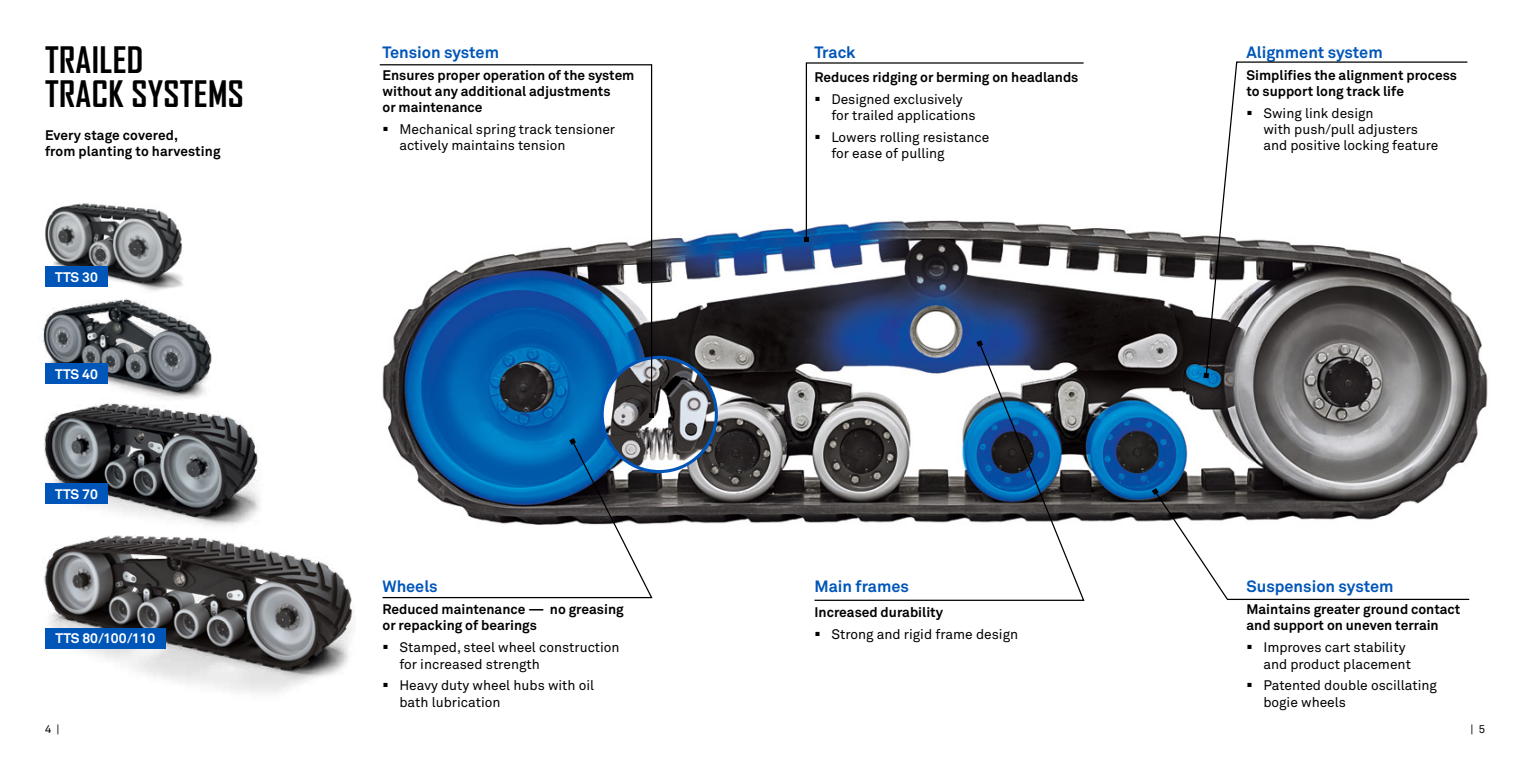
<style>
.page{position:relative;width:1530px;height:765px;background:#fff}
.page>*{position:absolute;margin:0;border:0;box-sizing:border-box;transform-origin:0 0}
.t1{font:700 35px/33.8px "Agency FB";letter-spacing:.01em;color:#000}
.t2{font:700 16.25px "Akkurat Office";color:#0055b8}
.t3{font:13.75px/16.2px "Akkurat Office";color:#000}
.t4{font:700 13.75px/16.2px "Akkurat Office";color:#000}
.t5{font:700 13.75px "Akkurat Office";color:#fff}
.t6{font:11.25px "Akkurat Office";color:#000}
</style>
<div class="page">
<img style="left:388px;top:228px;width:1100px;height:296px">
<svg style="left:382px;top:438px;width:272px;height:161px"></svg>
<svg style="left:805px;top:62px;width:280px;height:179px"></svg>
<svg style="left:804px;top:237px;width:5px;height:5px"></svg>
<svg style="left:1205px;top:61px;width:264px;height:316px"></svg>
<svg style="left:1204px;top:373px;width:5px;height:5px"></svg>
<svg style="left:1152px;top:488px;width:319px;height:112px"></svg>
<svg style="left:813px;top:342px;width:272px;height:259px"></svg>
<svg style="left:976px;top:340px;width:7px;height:7px"></svg>
<img style="left:45px;top:203px;width:138px;height:69px">
<img style="left:43px;top:272px;width:169px;height:105px">
<img style="left:44px;top:535px;width:311px;height:158px">
<img style="left:44px;top:377px;width:216px;height:150px">
<div style="left:45px;top:266px;width:63px;height:21px;background:#0055b8"></div>
<div style="left:45px;top:364px;width:63px;height:20px;background:#0055b8"></div>
<div style="left:45px;top:483px;width:63px;height:21px;background:#0055b8"></div>
<div style="left:45px;top:628px;width:121px;height:20px;background:#0055b8"></div>
<img style="left:602px;top:357px;width:114px;height:115px;border-radius:57px">
<div style="left:601px;top:356px;width:117px;height:117px;border:3px solid #0055b8;border-radius:50%"></div>
<svg style="left:379px;top:64px;width:274px;height:352px"></svg>
<svg style="left:649px;top:413px;width:5px;height:5px"></svg>
<h1 class="t1" style="left:45px;top:44px;width:200px">TRAILED<br>TRACK SYSTEMS</h1>
<p class="t4" style="left:45px;top:127px;width:177px">Every stage covered,<br>from planting to harvesting</p>
<p class="t5" style="left:55px;top:269px;width:44px">TTS 30</p>
<p class="t5" style="left:55px;top:366px;width:44px">TTS 40</p>
<p class="t5" style="left:55px;top:485px;width:44px">TTS 70</p>
<p class="t5" style="left:55px;top:630px;width:101px">TTS 80/100/110</p>
<p class="t2" style="left:382px;top:42px;width:118px">Tension system</p>
<p class="t4" style="left:382px;top:67px;width:253px">Ensures proper operation of the system without any additional adjustments<br>or maintenance</p>
<p class="t3" style="left:399px;top:121px;width:217px;text-indent:-17px">▪ Mechanical spring track tensioner actively maintains tension</p>
<p class="t2" style="left:382px;top:577px;width:57px">Wheels</p>
<p class="t4" style="left:382px;top:601px;width:243px">Reduced maintenance — no greasing or repacking of bearings</p>
<p class="t3" style="left:399px;top:640px;width:222px;text-indent:-17px">▪ Stamped, steel wheel construction for increased strength</p>
<p class="t3" style="left:399px;top:678px;width:196px;text-indent:-17px">▪ Heavy duty wheel hubs with oil bath lubrication</p>
<p class="t2" style="left:814px;top:42px;width:43px">Track</p>
<p class="t4" style="left:814px;top:69px;width:265px">Reduces ridging or berming on headlands</p>
<p class="t3" style="left:831px;top:91px;width:146px;text-indent:-17px">▪ Designed exclusively for trailed applications</p>
<p class="t3" style="left:831px;top:130px;width:160px;text-indent:-17px">▪ Lowers rolling resistance for ease of pulling</p>
<p class="t2" style="left:814px;top:577px;width:96px">Main frames</p>
<p class="t4" style="left:814px;top:604px;width:130px">Increased durability</p>
<p class="t3" style="left:814px;top:626px;width:205px">▪ Strong and rigid frame design</p>
<p class="t2" style="left:1247px;top:42px;width:138px">Alignment system</p>
<p class="t4" style="left:1247px;top:67px;width:212px">Simplifies the alignment process to support long track life</p>
<p class="t3" style="left:1263px;top:105px;width:177px;text-indent:-17px">▪ Swing link design<br>with push/pull adjusters and positive locking feature</p>
<p class="t2" style="left:1247px;top:577px;width:149px">Suspension system</p>
<p class="t4" style="left:1247px;top:601px;width:215px">Maintains greater ground contact and support on uneven terrain</p>
<p class="t3" style="left:1263px;top:640px;width:149px;text-indent:-17px">▪ Improves cart stability and product placement</p>
<p class="t3" style="left:1263px;top:678px;width:175px;text-indent:-17px">▪ Patented double oscillating bogie wheels</p>
<p class="t6" style="left:45px;top:722px;width:16px">4 |</p>
<p class="t6" style="left:1470px;top:722px;width:16px">| 5</p>
</div>
